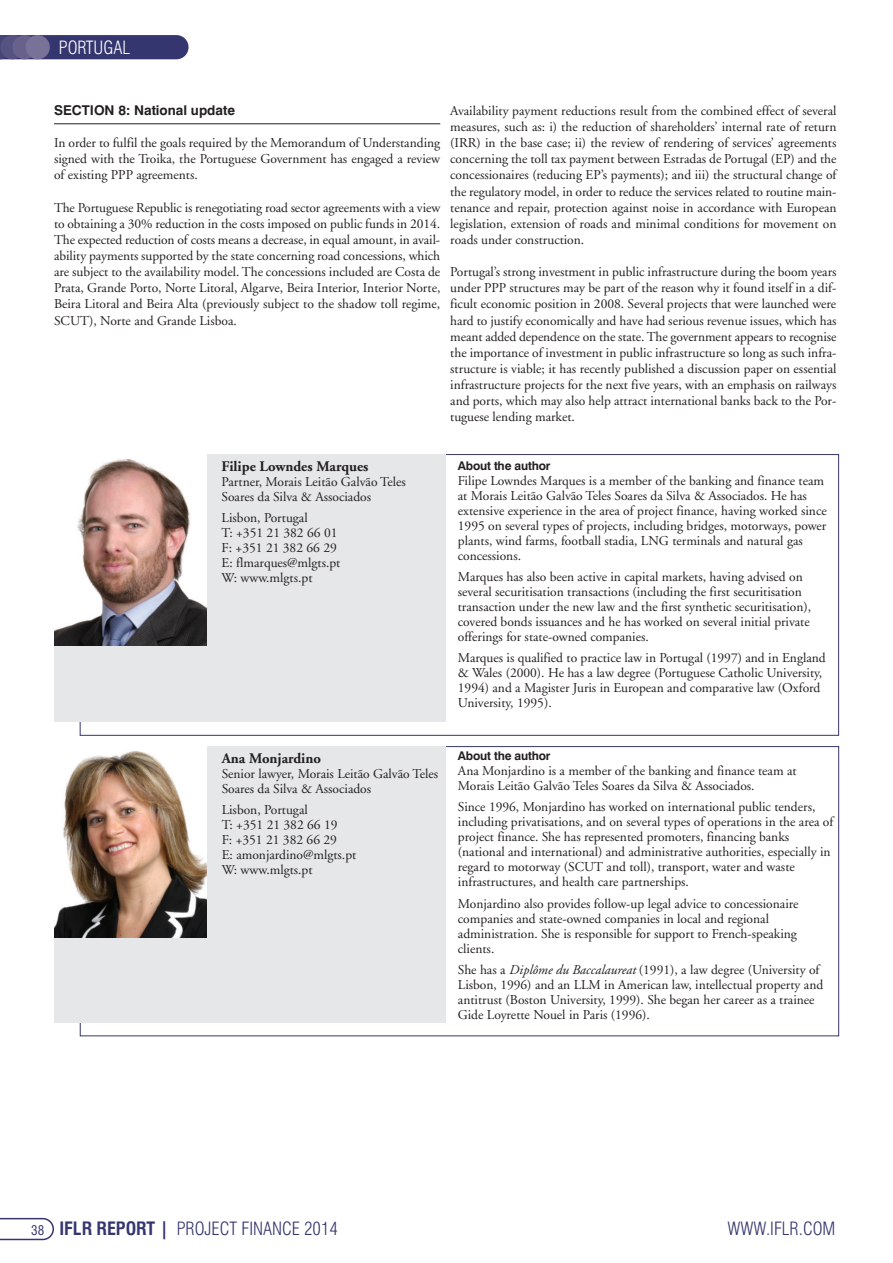
<style>
.page{position:relative;width:893px;height:1263px;background:#fff}
.page>*{position:absolute;margin:0;border:0;box-sizing:border-box;transform-origin:0 0}
.t1{font:300 condensed 18px "Swiss 721 BT";color:#35366f}
.t2{font:300 condensed 18px "Swiss 721 BT";color:#fff}
.t3{font:700 14.7px "Adobe Garamond";color:#231f20}
.t4{font:13.5px/15px "Adobe Garamond";color:#231f20}
.t5{font:700 13.5px "Swiss 721 BT";color:#231f20}
.t6{font:700 12px "Swiss 721 BT";letter-spacing:-.015em;color:#231f20}
.s1{font-style:italic}
.s2{font-weight:400;font-size:13.2px}
.s3{font-weight:700}
</style>
<div class="page">
<svg style="left:0;top:35px;width:189px;height:24px;background:#3a3b72"></svg>
<div style="left:0;top:35px;width:25px;height:24px;background:#565281;border-radius:50%"></div>
<div style="left:12px;top:35px;width:25px;height:24px;background:#67618c;border-radius:50%"></div>
<div style="left:26px;top:35px;width:24px;height:24px;background:#787198;border-radius:50%"></div>
<svg style="left:0;top:1218px;width:54px;height:22px"></svg>
<hr style="left:54px;top:123px;width:386px;height:1px;background:#231f20">
<div style="left:54px;top:454px;width:392px;height:268px;background:#e6e7e9"></div>
<img style="left:54px;top:454px;width:153px;height:192px">
<div style="left:54px;top:746px;width:392px;height:276px;background:#e6e7e9"></div>
<img style="left:54px;top:746px;width:153px;height:192px">
<h1 class="t2" style="left:59px;top:39px;width:73px">PORTUGAL</h1>
<p class="t5" style="left:54px;top:104px;width:183px">SECTION 8: National update</p>
<p class="t4" style="left:54px;top:136px;width:388px;line-height:16.2px;text-align:justify">In order to fulfil the goals required by the Memorandum of Understanding signed with the Troika, the Portuguese Government has engaged a review of existing PPP agreements.</p>
<p class="t4" style="left:54px;top:201px;width:388px;line-height:16px;text-align:justify">The Portuguese Republic is renegotiating road sector agreements with a view to obtaining a 30% reduction in the costs imposed on public funds in 2014.<br>The expected reduction of costs means a decrease, in equal amount, in avail&shy;ability payments supported by the state concerning road concessions, which are subject to the availability model. The concessions included are Costa de Prata, Grande Porto, Norte Litoral, Algarve, Beira Interior, Interior Norte, Beira Litoral and Beira Alta (previously subject to the shadow toll regime, SCUT), Norte and Grande Lisboa.</p>
<p class="t3" style="left:222px;top:460px;width:148px">Filipe Lowndes Marques</p>
<p class="t4" style="left:222px;top:475px;width:186px">Partner, Morais Leitão Galvão Teles<br>Soares da Silva &amp; Associados</p>
<p class="t4" style="left:222px;top:512px;width:120px">Lisbon, Portugal<br>T: +351 21 382 66 01<br>F: +351 21 382 66 29<br>E: flmarques@mlgts.pt<br>W: www.mlgts.pt</p>
<p class="t4" style="left:450px;top:104px;width:388px;line-height:16px;text-align:justify">Availability payment reductions result from the combined effect of several measures, such as: i) the reduction of shareholders’ internal rate of return (IRR) in the base case; ii) the review of rendering of services’ agreements concerning the toll tax payment between Estradas de Portugal (EP) and the concessionaires (reducing EP’s payments); and iii) the structural change of the regulatory model, in order to reduce the services related to routine main&shy;tenance and repair, protection against noise in accordance with European legislation, extension of roads and minimal conditions for movement on roads under construction.</p>
<p class="t4" style="left:450px;top:265px;width:388px;line-height:16px;text-align:justify">Portugal’s strong investment in public infrastructure during the boom years under PPP structures may be part of the reason why it found itself in a dif&shy;ficult economic position in 2008. Several projects that were launched were hard to justify economically and have had serious revenue issues, which has meant added dependence on the state. The government appears to recognise the importance of investment in public infrastructure so long as such infra&shy;structure is viable; it has recently published a discussion paper on essential infrastructure projects for the next five years, with an emphasis on railways and ports, which may also help attract international banks back to the Por&shy;tuguese lending market.</p>
<p class="t6" style="left:458px;top:460px;width:94px">About the author</p>
<p class="t4" style="left:458px;top:474px;width:370px">Filipe Lowndes Marques is a member of the banking and finance team at Morais Leitão Galvão Teles Soares da Silva &amp; Associados. He has extensive experience in the area of project finance, having worked since 1995 on several types of projects, including bridges, motorways, power plants, wind farms, football stadia, LNG terminals and natural gas concessions.</p>
<p class="t4" style="left:458px;top:571px;width:355px">Marques has also been active in capital markets, having advised on several securitisation transactions (including the first securitisation transaction under the new law and the first synthetic securitisation), covered bonds issuances and he has worked on several initial private offerings for state-owned companies.</p>
<p class="t4" style="left:458px;top:652px;width:369px">Marques is qualified to practice law in Portugal (1997) and in England &amp; Wales (2000). He has a law degree (Portuguese Catholic University, 1994) and a Magister Juris in European and comparative law (Oxford University, 1995).</p>
<p class="t3" style="left:222px;top:752px;width:101px">Ana Monjardino</p>
<p class="t4" style="left:222px;top:767px;width:218px">Senior lawyer, Morais Leitão Galvão Teles<br>Soares da Silva &amp; Associados</p>
<p class="t4" style="left:222px;top:804px;width:136px">Lisbon, Portugal<br>T: +351 21 382 66 19<br>F: +351 21 382 66 29<br>E: amonjardino@mlgts.pt<br>W: www.mlgts.pt</p>
<p class="t6" style="left:458px;top:751px;width:94px">About the author</p>
<p class="t4" style="left:458px;top:764px;width:340px">Ana Monjardino is a member of the banking and finance team at<br>Morais Leitão Galvão Teles Soares da Silva &amp; Associados.</p>
<p class="t4" style="left:458px;top:801px;width:377px">Since 1996, Monjardino has worked on international public tenders, including privatisations, and on several types of operations in the area of project finance. She has represented promoters, financing banks (national and international) and administrative authorities, especially in regard to motorway (SCUT and toll), transport, water and waste infrastructures, and health care partnerships.</p>
<p class="t4" style="left:458px;top:897px;width:342px">Monjardino also provides follow-up legal advice to concessionaire companies and state-owned companies in local and regional administration. She is responsible for support to French-speaking clients.</p>
<p class="t4" style="left:458px;top:964px;width:367px">She has a <span class="s1">Diplôme du Baccalaureat</span> (1991), a law degree (University of Lisbon, 1996) and an LLM in American law, intellectual property and antitrust (Boston University, 1999). She began her career as a trainee Gide Loyrette Nouel in Paris (1996).</p>
<h1 class="t1" style="left:31px;top:1221px;width:308px"><span class="s2">38</span> <span class="s3">IFLR REPORT |</span> PROJECT FINANCE 2014</h1>
<h1 class="t1" style="left:727px;top:1221px;width:110px">WWW.IFLR.COM</h1>
</div>
